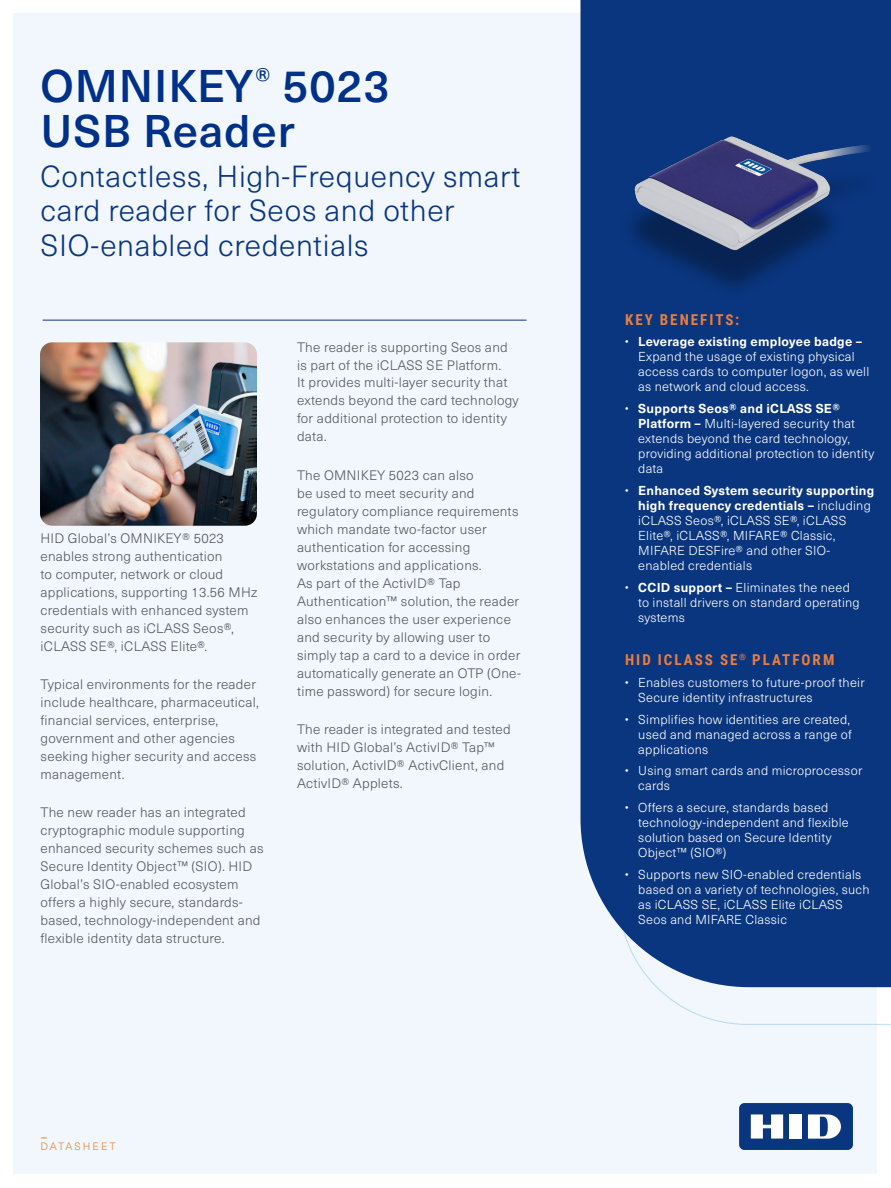
<style>
.page{position:relative;width:891px;height:1188px;background:#fff}
.page>*{position:absolute;margin:0;border:0;box-sizing:border-box;transform-origin:0 0}
.ds_1st_page_large_to{font:500 45px "Neue Haas Unica Pro";letter-spacing:.02em;color:#003087}
.ds_1st_page_section{font:300 30px/34.5px "Neue Haas Unica Pro";letter-spacing:.02em;color:#0a367f}
.t1{font:100 25.5px "Neue Haas Unica Pro";color:#e2813c}
.ds_blue_box_bullet_l{font:700 15px "Roboto Condensed";letter-spacing:.135em;color:#eb7d3d}
.ds_main_body{font:300 13.5px/18px "Neue Haas Unica Pro";letter-spacing:.02em;color:#57585a}
.t2{font:300 12.75px/15px "Neue Haas Unica Pro";letter-spacing:.02em;color:#fff}
.t3{font:300 10.5px "Neue Haas Unica Pro";letter-spacing:.185em;color:#e2813c}
.s1{font-weight:700}
</style>
<div class="page">
<div style="left:14px;top:14px;width:864px;height:1160px;background:#f1f7fc"></div>
<div style="left:580px;top:0;width:311px;height:987px;background:#0a367f"></div>
<div style="left:739px;top:1103px;width:114px;height:47px;background:#0a367f;border-radius:5px"></div>
<div style="left:790px;top:1114px;width:12px;height:25px;background:#fff"></div>
<svg style="left:751px;top:1114px;width:32px;height:25px"></svg>
<svg style="left:808px;top:1114px;width:33px;height:25px"></svg>
<hr style="left:43px;top:320px;width:484px;height:1px;background:#0a367f">
<img style="left:580px;top:36px;width:311px;height:297px">
<img style="left:40px;top:342px;width:217px;height:184px">
<h1 class="ds_1st_page_large_to" style="left:40px;top:59px;width:351px">OMNIKEY<sup>®</sup> 5023</h1>
<h1 class="ds_1st_page_large_to" style="left:41px;top:104px;width:256px">USB Reader</h1>
<h2 class="ds_1st_page_section" style="left:40px;top:160px;width:482px">Contactless, High-Frequency smart card reader for Seos and other<br>SIO-enabled credentials</h2>
<p class="ds_main_body" style="left:40px;top:529px;width:218px">HID Global’s OMNIKEY® 5023 enables strong authentication<br>to computer, network or cloud applications, supporting 13.56 MHz credentials with enhanced system security such as iCLASS Seos®, iCLASS SE®, iCLASS Elite®.</p>
<p class="ds_main_body" style="left:40px;top:676px;width:220px">Typical environments for the reader include healthcare, pharmaceutical, financial services, enterprise, government and other agencies seeking higher security and access management.</p>
<p class="ds_main_body" style="left:40px;top:804px;width:225px">The new reader has an integrated cryptographic module supporting enhanced security schemes such as Secure Identity Object™ (SIO). HID Global’s SIO-enabled ecosystem offers a highly secure, standards&shy;based, technology-independent and flexible identity data structure.</p>
<p class="ds_main_body" style="left:297px;top:338px;width:223px">The reader is supporting Seos and is part of the iCLASS SE Platform.<br>It provides multi-layer security that extends beyond the card technology for additional protection to identity data.</p>
<p class="ds_main_body" style="left:297px;top:466px;width:225px">The OMNIKEY 5023 can also<br>be used to meet security and regulatory compliance requirements which mandate two-factor user authentication for accessing workstations and applications.<br>As part of the ActivID® Tap<br>Authentication™ solution, the reader also enhances the user experience and security by allowing user to simply tap a card to a device in order automatically generate an OTP (One&shy;time password) for secure login.</p>
<p class="ds_main_body" style="left:297px;top:720px;width:215px">The reader is integrated and tested with HID Global’s ActivID® Tap™ solution, ActivID® ActivClient, and<br>ActivID® Applets.</p>
<h3 class="t1" style="left:40px;top:1123px;width:9px">-</h3>
<p class="t3" style="left:40px;top:1140px;width:77px">DATASHEET</p>
<p class="ds_blue_box_bullet_l" style="left:625px;top:309px;width:116px">KEY BENEFITS:</p>
<p class="t2" style="left:638px;top:335px;width:233px;text-indent:-14px">• <span class="s1">Leverage existing employee badge – </span>Expand the usage of existing physical access cards to computer logon, as well as network and cloud access.</p>
<p class="t2" style="left:638px;top:401px;width:238px;text-indent:-14px">• <span class="s1">Supports Seos® and iCLASS SE®<br>Platform –</span> Multi-layered security that extends beyond the card technology, providing additional protection to identity data</p>
<p class="t2" style="left:638px;top:483px;width:237px;text-indent:-14px">• <span class="s1">Enhanced System security supporting high frequency credentials –</span> including iCLASS Seos®, iCLASS SE®, iCLASS Elite®, iCLASS®, MIFARE® Classic, MIFARE DESFire® and other SIO&shy;enabled credentials</p>
<p class="t2" style="left:638px;top:580px;width:223px;text-indent:-14px">• <span class="s1">CCID support –</span> Eliminates the need to install drivers on standard operating systems</p>
<p class="ds_blue_box_bullet_l" style="left:625px;top:649px;width:211px">HID ICLASS SE<sup>®</sup> PLATFORM</p>
<p class="t2" style="left:638px;top:675px;width:228px;text-indent:-14px">• Enables customers to future-proof their<br>Secure identity infrastructures</p>
<p class="t2" style="left:638px;top:712px;width:215px;text-indent:-14px">• Simplifies how identities are created, used and managed across a range of applications</p>
<p class="t2" style="left:638px;top:764px;width:226px;text-indent:-14px">• Using smart cards and microprocessor cards</p>
<p class="t2" style="left:638px;top:800px;width:212px;text-indent:-14px">• Offers a secure, standards based technology-independent and flexible solution based on Secure Identity<br>Object™ (SIO®)</p>
<p class="t2" style="left:638px;top:867px;width:233px;text-indent:-14px">• Supports new SIO-enabled credentials based on a variety of technologies, such as iCLASS SE, iCLASS Elite iCLASS Seos and MIFARE Classic</p>
</div>
